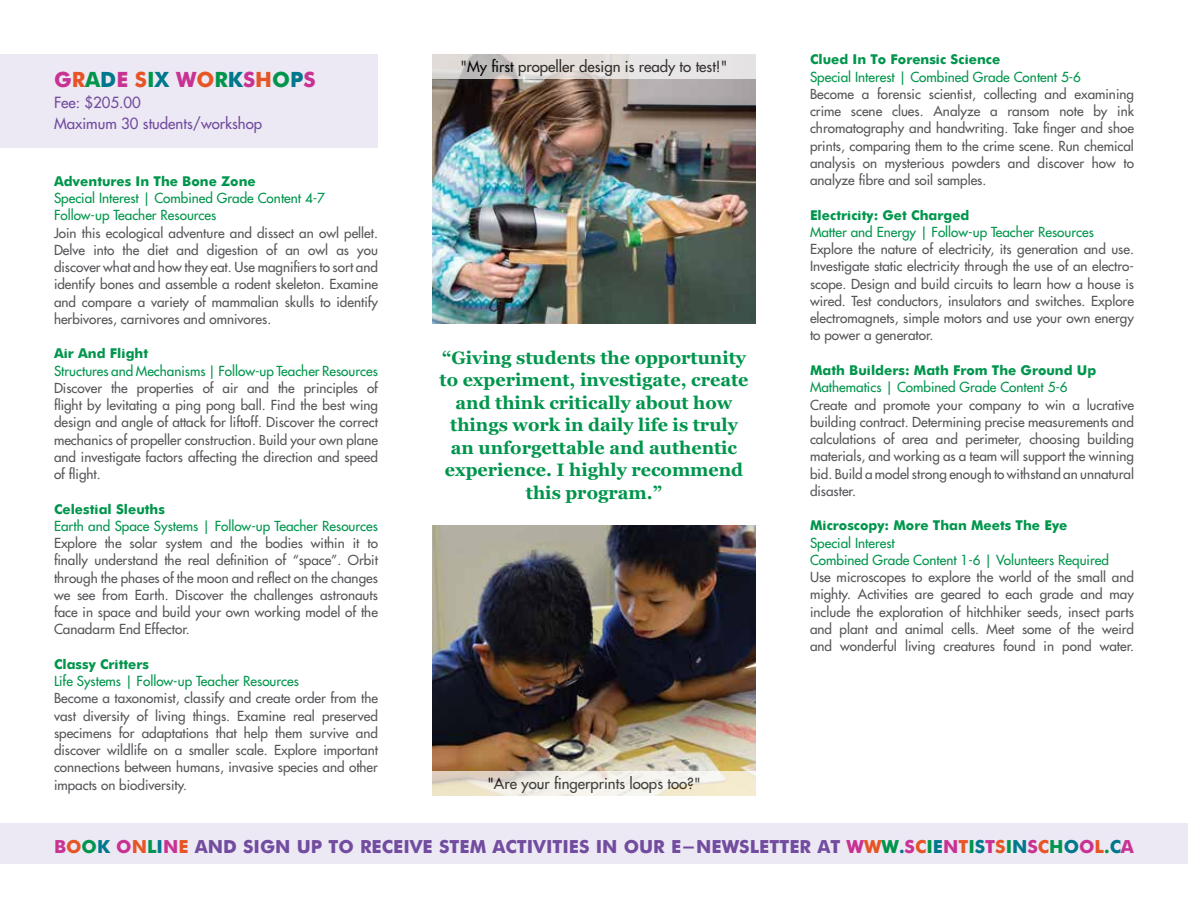
<style>
.page{position:relative;width:1188px;height:918px;background:#fff}
.page>*{position:absolute;margin:0;border:0;box-sizing:border-box;transform-origin:0 0}
.t1{font:700 21px "Futura";color:#c83293}
.t2{font:700 18px/22.5px "Georgia";color:#00954c;text-align:center}
.t3{font:700 18px "Futura";color:#724c9f}
.t4{font:15px "Futura";color:#000}
.t5{font:15px/21px "Futura";color:#724c9f}
.t6{font:13.5px/17.2px "Futura";color:#56565a;text-align:justify}
.t7{font:13.5px/17.2px "Futura";color:#00954c}
.t8{font:700 13.5px "Futura";color:#00954c}
.s1{color:#e65525}
.s2{color:#00954c}
.s3{color:#00788c}
.s4{color:#c83293}
</style>
<div class="page">
<img style="left:432px;top:79px;width:324px;height:245px">
<img style="left:432px;top:526px;width:324px;height:245px">
<svg style="left:432px;top:54px;width:324px;height:25px;background:#dedad9"></svg>
<svg style="left:432px;top:771px;width:324px;height:25px"></svg>
<div style="left:0;top:54px;width:378px;height:93px;background:#ede9f4"></div>
<div style="left:0;top:824px;width:1188px;height:40px;background:#ede9f4"></div>
<h1 class="t1" style="left:54px;top:64px;width:263px">G<span class="s1">R</span><span class="s2">A</span><span class="s3">D</span>E <span class="s1">S</span><span class="s2">I</span><span class="s3">X</span> W<span class="s1">O</span><span class="s2">R</span><span class="s3">K</span>S<span class="s1">H</span><span class="s2">O</span><span class="s3">P</span>S</h1>
<p class="t5" style="left:54px;top:92px;width:210px">Fee: $205.00<br>Maximum 30 students/workshop</p>
<p class="t8" style="left:54px;top:171px;width:203px">Adventures In The Bone Zone</p>
<p class="t7" style="left:54px;top:190px;width:273px">Special Interest | Combined Grade Content 4-7<br>Follow-up Teacher Resources</p>
<p class="t6" style="left:54px;top:224px;width:326px">Join this ecological adventure and dissect an owl pellet.<br>Delve into the diet and digestion of an owl as you discover what and how they eat. Use magnifiers to sort and identify bones and assemble a rodent skeleton. Examine and compare a variety of mammalian skulls to identify herbivores, carnivores and omnivores.</p>
<p class="t8" style="left:54px;top:344px;width:96px">Air And Flight</p>
<p class="t7" style="left:54px;top:362px;width:325px">Structures and Mechanisms | Follow-up Teacher Resources</p>
<p class="t6" style="left:54px;top:379px;width:326px">Discover the properties of air and the principles of flight by levitating a ping pong ball. Find the best wing design and angle of attack for liftoff. Discover the correct mechanics of propeller construction. Build your own plane and investigate factors affecting the direction and speed of flight.</p>
<p class="t8" style="left:54px;top:499px;width:112px">Celestial Sleuths</p>
<p class="t7" style="left:54px;top:517px;width:326px">Earth and Space Systems | Follow-up Teacher Resources</p>
<p class="t6" style="left:54px;top:535px;width:325px">Explore the solar system and the bodies within it to finally understand the real definition of “space”. Orbit through the phases of the moon and reflect on the changes we see from Earth. Discover the challenges astronauts face in space and build your own working model of the Canadarm End Effector.</p>
<p class="t8" style="left:54px;top:654px;width:97px">Classy Critters</p>
<p class="t7" style="left:54px;top:673px;width:247px">Life Systems | Follow-up Teacher Resources</p>
<p class="t6" style="left:54px;top:690px;width:326px">Become a taxonomist, classify and create order from the vast diversity of living things. Examine real preserved specimens for adaptations that help them survive and discover wildlife on a smaller scale. Explore important connections between humans, invasive species and other impacts on biodiversity.</p>
<p class="t4" style="left:461px;top:57px;width:268px">"My first propeller design is ready to test!"</p>
<h2 class="t2" style="left:440px;top:346px;width:311px">“Giving students the opportunity to experiment, investigate, create and think critically about how things work in daily life is truly an unforgettable and authentic experience. I highly recommend this program.”</h2>
<p class="t4" style="left:487px;top:775px;width:215px">"Are your fingerprints loops too?"</p>
<p class="t8" style="left:810px;top:50px;width:192px">Clued In To Forensic Science</p>
<p class="t7" style="left:810px;top:68px;width:273px">Special Interest | Combined Grade Content 5-6</p>
<p class="t6" style="left:810px;top:85px;width:326px">Become a forensic scientist, collecting and examining crime scene clues. Analyze a ransom note by ink chromatography and handwriting. Take finger and shoe prints, comparing them to the crime scene. Run chemical analysis on mysterious powders and discover how to analyze fibre and soil samples.</p>
<p class="t8" style="left:810px;top:205px;width:161px">Electricity: Get Charged</p>
<p class="t7" style="left:810px;top:223px;width:285px">Matter and Energy | Follow-up Teacher Resources</p>
<p class="t6" style="left:810px;top:241px;width:326px">Explore the nature of electricity, its generation and use.<br>Investigate static electricity through the use of an electro&shy;scope. Design and build circuits to learn how a house is wired. Test conductors, insulators and switches. Explore electromagnets, simple motors and use your own energy to power a generator.</p>
<p class="t8" style="left:810px;top:360px;width:288px">Math Builders: Math From The Ground Up</p>
<p class="t7" style="left:810px;top:379px;width:259px">Mathematics | Combined Grade Content 5-6</p>
<p class="t6" style="left:810px;top:396px;width:326px">Create and promote your company to win a lucrative building contract. Determining precise measurements and calculations of area and perimeter, choosing building materials, and working as a team will support the winning bid. Build a model strong enough to withstand an unnatural disaster.</p>
<p class="t8" style="left:810px;top:516px;width:259px">Microscopy: More Than Meets The Eye</p>
<p class="t7" style="left:810px;top:534px;width:300px">Special Interest<br>Combined Grade Content 1-6 | Volunteers Required</p>
<p class="t6" style="left:810px;top:569px;width:326px">Use microscopes to explore the world of the small and mighty. Activities are geared to each grade and may include the exploration of hitchhiker seeds, insect parts and plant and animal cells. Meet some of the weird and wonderful living creatures found in pond water.</p>
<h2 class="t3" style="left:54px;top:834px;width:1081px"><span class="s4">B</span><span class="s1">O</span><span class="s2">O</span><span class="s3">K</span> <span class="s4">O</span><span class="s1">N</span><span class="s2">L</span><span class="s3">I</span><span class="s4">N</span><span class="s1">E</span> AND SIGN UP TO RECEIVE STEM ACTIVITIES IN OUR E-NEWSLETTER AT <span class="s4">W</span><span class="s1">W</span><span class="s2">W</span><span class="s3">.</span><span class="s4">S</span><span class="s1">C</span><span class="s2">I</span><span class="s3">E</span><span class="s4">N</span><span class="s1">T</span><span class="s2">I</span><span class="s3">S</span><span class="s4">T</span><span class="s1">S</span><span class="s2">I</span><span class="s3">N</span><span class="s4">S</span><span class="s1">C</span><span class="s2">H</span><span class="s3">O</span><span class="s4">O</span><span class="s1">L</span><span class="s2">.</span><span class="s3">C</span><span class="s4">A</span></h2>
</div>
